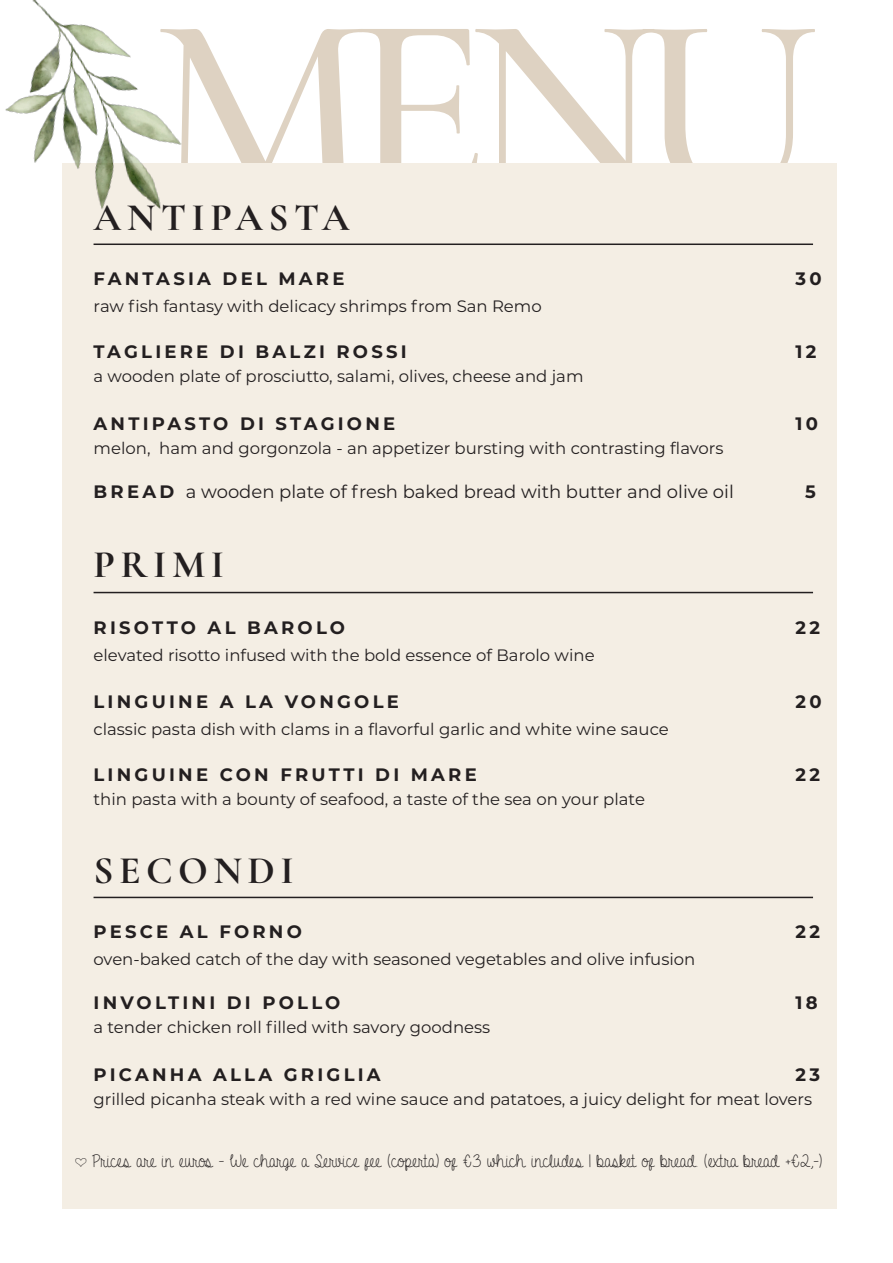
<style>
.page{position:relative;width:893px;height:1263px;background:#fff}
.page>*{position:absolute;margin:0;border:0;box-sizing:border-box;transform-origin:0 0}
.t1{font:500 263.25px "Cormorant";color:#ded2c2}
.t2{font:700 39px "Cormorant Garamond";letter-spacing:.14em;color:#231f20}
.t3{font:700 18px "Montserrat";letter-spacing:.18em;color:#231f20}
.t4{font:18px "A Gentle Touch";letter-spacing:.025em;color:#231f20}
.t5{font:18px "Montserrat";color:#231f20}
.t6{font:16.5px "Montserrat";color:#231f20}
.s1{font-weight:700}
.s2{font-family:"HEART shapes"}
</style>
<div class="page">
<div style="left:62px;top:163px;width:775px;height:1045px;background:#f4eee4"></div>
<hr style="left:94px;top:243px;width:719px;height:2px;background:#231f20">
<hr style="left:94px;top:592px;width:719px;height:1px;background:#231f20">
<hr style="left:94px;top:897px;width:719px;height:1px;background:#231f20">
<img style="left:5px;top:0;width:242px;height:245px">
<p class="t1" style="left:150px;top:-52px;width:671px">MENU</p>
<p class="t2" style="left:94px;top:193px;width:258px">ANTIPASTA</p>
<p class="t3" style="left:94px;top:266px;width:252px">FANTASIA DEL MARE</p>
<p class="t3" style="left:796px;top:266px;width:28px">30</p>
<p class="t6" style="left:94px;top:295px;width:450px">raw fish fantasy with delicacy shrimps from San Remo</p>
<p class="t3" style="left:94px;top:338px;width:315px">TAGLIERE DI BALZI ROSSI</p>
<p class="t3" style="left:796px;top:338px;width:22px">12</p>
<p class="t6" style="left:94px;top:364px;width:491px">a wooden plate of prosciutto, salami, olives, cheese and jam</p>
<p class="t3" style="left:94px;top:411px;width:303px">ANTIPASTO DI STAGIONE</p>
<p class="t3" style="left:796px;top:411px;width:24px">10</p>
<p class="t6" style="left:94px;top:437px;width:631px">melon, ham and gorgonzola - an appetizer bursting with contrasting flavors</p>
<p class="t5" style="left:94px;top:479px;width:642px"><span class="s1">B R E A D</span> a wooden plate of fresh baked bread with butter and olive oil</p>
<p class="t3" style="left:805px;top:478px;width:12px">5</p>
<p class="t2" style="left:94px;top:540px;width:132px">PRIMI</p>
<p class="t3" style="left:94px;top:615px;width:253px">RISOTTO AL BAROLO</p>
<p class="t3" style="left:796px;top:615px;width:26px">22</p>
<p class="t6" style="left:94px;top:644px;width:503px">elevated risotto infused with the bold essence of Barolo wine</p>
<p class="t3" style="left:94px;top:688px;width:307px">LINGUINE A LA VONGOLE</p>
<p class="t3" style="left:796px;top:688px;width:28px">20</p>
<p class="t6" style="left:94px;top:717px;width:577px">classic pasta dish with clams in a flavorful garlic and white wine sauce</p>
<p class="t3" style="left:94px;top:761px;width:385px">LINGUINE CON FRUTTI DI MARE</p>
<p class="t3" style="left:796px;top:761px;width:26px">22</p>
<p class="t6" style="left:94px;top:788px;width:553px">thin pasta with a bounty of seafood, a taste of the sea on your plate</p>
<p class="t2" style="left:94px;top:846px;width:202px">SECONDI</p>
<p class="t3" style="left:94px;top:918px;width:210px">PESCE AL FORNO</p>
<p class="t3" style="left:796px;top:918px;width:26px">22</p>
<p class="t6" style="left:94px;top:947px;width:603px">oven-baked catch of the day with seasoned vegetables and olive infusion</p>
<p class="t3" style="left:94px;top:990px;width:248px">INVOLTINI DI POLLO</p>
<p class="t3" style="left:796px;top:990px;width:24px">18</p>
<p class="t6" style="left:94px;top:1016px;width:398px">a tender chicken roll filled with savory goodness</p>
<p class="t3" style="left:94px;top:1062px;width:289px">PICANHA ALLA GRIGLIA</p>
<p class="t3" style="left:796px;top:1062px;width:26px">23</p>
<p class="t6" style="left:94px;top:1088px;width:720px">grilled picanha steak with a red wine sauce and patatoes, a juicy delight for meat lovers</p>
<p class="t4" style="left:75px;top:1151px;width:748px"><span class="s2">h</span> Prices are in euros - We charge a Service fee (coperta) of €3 which includes 1 basket of bread. (extra bread +€2,-)</p>
</div>
